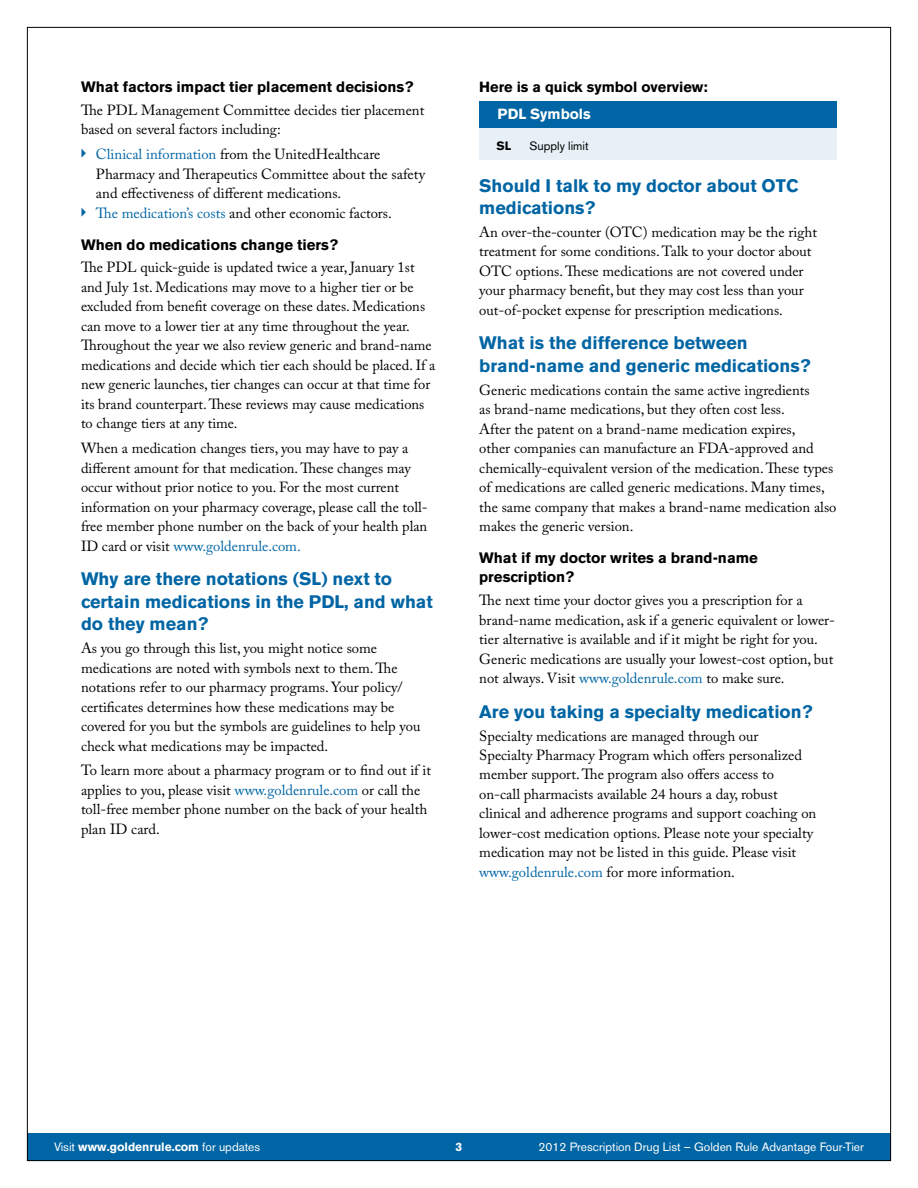
<style>
.page{position:relative;width:918px;height:1188px;background:#fff}
.page>*{position:absolute;margin:0;border:0;box-sizing:border-box;transform-origin:0 0}
.t1{font:700 18px/22.5px "Akzidenz Grotesk BE";color:#0065a4}
.t2{font:700 15px/19.5px "Akzidenz Grotesk BE";color:#000}
.t3{font:14.7px/19.5px "Adobe Caslon Pro";color:#000}
.t4{font:700 14.7px "Akzidenz Grotesk BE";color:#000}
.t5{font:700 14.7px "Akzidenz Grotesk BE";color:#fff}
.t6{font:12px "Akzidenz Grotesk BE";color:#fff}
.t7{font:700 12px "Akzidenz Grotesk BE";color:#fff}
.t8{font:12px "Akzidenz Grotesk BE";color:#000}
.t9{font:700 12px "Akzidenz Grotesk BE";color:#000}
.s1{color:#0065a4}
.s2{font-weight:400}
</style>
<div class="page">
<div style="left:27px;top:1133px;width:864px;height:28px;background:#0065a4"></div>
<div style="left:479px;top:101px;width:358px;height:26px;background:#0065a4"></div>
<div style="left:479px;top:128px;width:358px;height:31px;background:#e6f0f6"></div>
<p class="t2" style="left:81px;top:77px;width:334px">What factors impact tier placement decisions?</p>
<p class="t3" style="left:81px;top:100px;width:345px">The PDL Management Committee decides tier placement based on several factors including:</p>
<p class="t3" style="left:96px;top:145px;width:331px;text-indent:-15px"><sup>◆</sup> <span class="s1">Clinical information</span> from the UnitedHealthcare<br>Pharmacy and Therapeutics Committee about the safety and effectiveness of different medications.</p>
<p class="t3" style="left:81px;top:203px;width:312px"><sup>◆</sup> <span class="s1">The medication’s costs</span> and other economic factors.</p>
<p class="t2" style="left:81px;top:235px;width:259px">When do medications change tiers?</p>
<p class="t3" style="left:81px;top:257px;width:356px">The PDL quick-guide is updated twice a year, January 1st and July 1st. Medications may move to a higher tier or be excluded from benefit coverage on these dates. Medications can move to a lower tier at any time throughout the year.<br>Throughout the year we also review generic and brand-name medications and decide which tier each should be placed. If a new generic launches, tier changes can occur at that time for its brand counterpart. These reviews may cause medications to change tiers at any time.</p>
<p class="t3" style="left:81px;top:438px;width:348px">When a medication changes tiers, you may have to pay a different amount for that medication. These changes may occur without prior notice to you. For the most current information on your pharmacy coverage, please call the toll&shy;free member phone number on the back of your health plan ID card or visit <span class="s1">www.goldenrule.com.</span></p>
<p class="t1" style="left:81px;top:568px;width:353px">Why are there notations (SL) next to certain medications in the PDL, and what do they mean?</p>
<p class="t3" style="left:81px;top:638px;width:341px">As you go through this list, you might notice some medications are noted with symbols next to them. The notations refer to our pharmacy programs. Your policy/ certificates determines how these medications may be covered for you but the symbols are guidelines to help you check what medications may be impacted.</p>
<p class="t3" style="left:81px;top:761px;width:352px">To learn more about a pharmacy program or to find out if it applies to you, please visit <span class="s1">www.goldenrule.com</span> or call the toll-free member phone number on the back of your health plan ID card.</p>
<p class="t4" style="left:479px;top:78px;width:230px">Here is a quick symbol overview:</p>
<p class="t5" style="left:498px;top:106px;width:95px">PDL Symbols</p>
<p class="t9" style="left:497px;top:139px;width:16px">SL</p>
<p class="t8" style="left:530px;top:139px;width:60px">Supply limit</p>
<p class="t1" style="left:479px;top:174px;width:321px">Should I talk to my doctor about OTC medications?</p>
<p class="t3" style="left:479px;top:222px;width:339px">An over-the-counter (OTC) medication may be the right treatment for some conditions. Talk to your doctor about OTC options. These medications are not covered under your pharmacy benefit, but they may cost less than your out-of-pocket expense for prescription medications.</p>
<p class="t1" style="left:479px;top:332px;width:333px">What is the difference between brand-name and generic medications?</p>
<p class="t3" style="left:479px;top:380px;width:359px">Generic medications contain the same active ingredients<br>as brand-name medications, but they often cost less.<br>After the patent on a brand-name medication expires,<br>other companies can manufacture an FDA-approved and chemically-equivalent version of the medication. These types of medications are called generic medications. Many times, the same company that makes a brand-name medication also makes the generic version.</p>
<p class="t2" style="left:479px;top:548px;width:280px">What if my doctor writes a brand-name prescription?</p>
<p class="t3" style="left:479px;top:590px;width:357px">The next time your doctor gives you a prescription for a brand-name medication, ask if a generic equivalent or lower&shy;tier alternative is available and if it might be right for you.<br>Generic medications are usually your lowest-cost option, but not always. Visit <span class="s1">www.goldenrule.com</span> to make sure.</p>
<p class="t1" style="left:479px;top:700px;width:335px">Are you taking a specialty medication?</p>
<p class="t3" style="left:479px;top:726px;width:339px">Specialty medications are managed through our<br>Specialty Pharmacy Program which offers personalized member support. The program also offers access to on-call pharmacists available 24 hours a day, robust clinical and adherence programs and support coaching on lower-cost medication options. Please note your specialty medication may not be listed in this guide. Please visit <span class="s1">www.goldenrule.com</span> for more information.</p>
<p class="t7" style="left:54px;top:1140px;width:208px"><span class="s2">Visit</span> www.goldenrule.com <span class="s2">for updates</span></p>
<p class="t7" style="left:456px;top:1140px;width:8px">3</p>
<p class="t6" style="left:538px;top:1140px;width:327px">2012 Prescription Drug List – Golden Rule Advantage Four-Tier</p>
</div>
